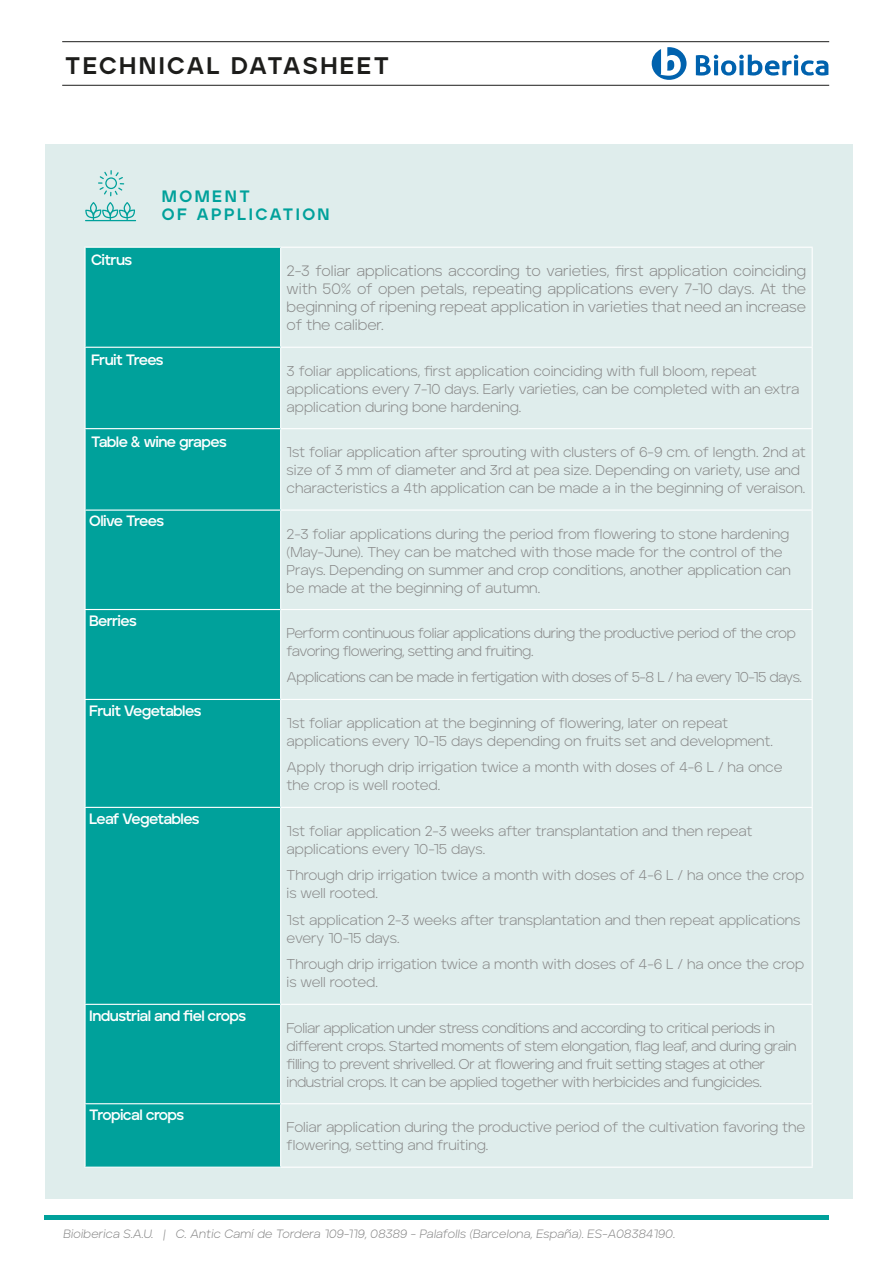
<style>
.page{position:relative;width:893px;height:1263px;background:#fff}
.page>*{position:absolute;margin:0;border:0;box-sizing:border-box;transform-origin:0 0}
.t1{font:800 24px "Aventa";letter-spacing:.1em;color:#1d1d1b}
.t2{font:800 16.5px/18px "Aventa";letter-spacing:.15em;color:#00a19b}
.t3{font:300 15px/18px "Aventa";color:#878787;text-align:justify}
.t4{font:700 15px "Aventa";letter-spacing:-.045em;color:#fff}
.t5{font:300 14.25px/18px "Aventa";letter-spacing:-.01em;color:#878787}
.t6{font:300 14.25px "Aventa";letter-spacing:-.03em;color:#878787}
.t7{font:12px "Aventa Light Itallic";letter-spacing:.01em;color:#878787}
</style>
<div class="page">
<div style="left:45px;top:145px;width:808px;height:1054px;background:#dfedec"></div>
<div style="left:86px;top:248px;width:194px;height:99px;background:#00a19b"></div>
<div style="left:86px;top:348px;width:194px;height:818px;background:#00a19b"></div>
<hr style="left:84px;top:247px;width:197px;height:1px;background:#fff">
<hr style="left:84px;top:248px;width:2px;height:99px;background:#fff">
<hr style="left:280px;top:248px;width:1px;height:99px;background:#fff">
<hr style="left:812px;top:248px;width:1px;height:99px;background:#fff">
<hr style="left:84px;top:347px;width:197px;height:1px;background:#fff">
<hr style="left:84px;top:348px;width:2px;height:80px;background:#fff">
<hr style="left:281px;top:347px;width:532px;height:1px;background:#fff">
<hr style="left:280px;top:348px;width:1px;height:80px;background:#fff">
<hr style="left:812px;top:348px;width:1px;height:80px;background:#fff">
<hr style="left:84px;top:428px;width:197px;height:1px;background:#fff">
<hr style="left:84px;top:429px;width:2px;height:80px;background:#fff">
<hr style="left:281px;top:428px;width:532px;height:1px;background:#fff">
<hr style="left:280px;top:429px;width:1px;height:80px;background:#fff">
<hr style="left:812px;top:429px;width:1px;height:80px;background:#fff">
<hr style="left:84px;top:509px;width:197px;height:2px;background:#fff">
<hr style="left:84px;top:511px;width:2px;height:98px;background:#fff">
<hr style="left:281px;top:509px;width:532px;height:2px;background:#fff">
<hr style="left:280px;top:511px;width:1px;height:98px;background:#fff">
<hr style="left:812px;top:511px;width:1px;height:98px;background:#fff">
<hr style="left:84px;top:609px;width:197px;height:1px;background:#fff">
<hr style="left:84px;top:610px;width:2px;height:89px;background:#fff">
<hr style="left:281px;top:609px;width:532px;height:1px;background:#fff">
<hr style="left:280px;top:610px;width:1px;height:89px;background:#fff">
<hr style="left:812px;top:610px;width:1px;height:89px;background:#fff">
<hr style="left:84px;top:699px;width:197px;height:1px;background:#fff">
<hr style="left:84px;top:700px;width:2px;height:107px;background:#fff">
<hr style="left:281px;top:699px;width:532px;height:1px;background:#fff">
<hr style="left:280px;top:700px;width:1px;height:107px;background:#fff">
<hr style="left:812px;top:700px;width:1px;height:107px;background:#fff">
<hr style="left:84px;top:807px;width:197px;height:1px;background:#fff">
<hr style="left:84px;top:808px;width:2px;height:196px;background:#fff">
<hr style="left:281px;top:807px;width:532px;height:1px;background:#fff">
<hr style="left:280px;top:808px;width:1px;height:196px;background:#fff">
<hr style="left:812px;top:808px;width:1px;height:196px;background:#fff">
<hr style="left:84px;top:1004px;width:197px;height:1px;background:#fff">
<hr style="left:84px;top:1005px;width:2px;height:98px;background:#fff">
<hr style="left:281px;top:1004px;width:532px;height:1px;background:#fff">
<hr style="left:280px;top:1005px;width:1px;height:98px;background:#fff">
<hr style="left:812px;top:1005px;width:1px;height:98px;background:#fff">
<hr style="left:84px;top:1103px;width:197px;height:1px;background:#fff">
<hr style="left:84px;top:1104px;width:2px;height:62px;background:#fff">
<hr style="left:281px;top:1103px;width:532px;height:1px;background:#fff">
<hr style="left:280px;top:1104px;width:1px;height:62px;background:#fff">
<hr style="left:812px;top:1104px;width:1px;height:62px;background:#fff">
<hr style="left:84px;top:1166px;width:197px;height:2px;background:#fff">
<hr style="left:281px;top:1166px;width:532px;height:2px;background:#fff">
<hr style="left:281px;top:247px;width:532px;height:1px;background:#fff">
<svg style="left:696px;top:55px;width:132px;height:21px"></svg>
<svg style="left:652px;top:47px;width:35px;height:33px"></svg>
<hr style="left:62px;top:85px;width:767px;height:1px;background:#1d1d1b">
<hr style="left:62px;top:41px;width:767px;height:1px;background:#1d1d1b">
<hr style="left:45px;top:1215px;width:784px;height:4px;background:#00a19b">
<svg style="left:85px;top:202px;width:51px;height:19px"></svg>
<svg style="left:98px;top:170px;width:26px;height:26px"></svg>
<p class="t1" style="left:65px;top:51px;width:325px">TECHNICAL DATASHEET</p>
<p class="t4" style="left:91px;top:251px;width:43px">Citrus</p>
<p class="t2" style="left:162px;top:187px;width:169px">MOMENT<br>OF APPLICATION</p>
<p class="t3" style="left:287px;top:262px;width:521px">2-3 foliar applications according to varieties, first application coinciding with 50% of open petals, repeating applications every 7-10 days. At the beginning of ripening repeat application in varieties that need an increase of the caliber.</p>
<p class="t4" style="left:91px;top:351px;width:74px">Fruit Trees</p>
<p class="t4" style="left:91px;top:432px;width:137px">Table &amp; wine grapes</p>
<p class="t4" style="left:89px;top:512px;width:76px">Olive Trees</p>
<p class="t4" style="left:89px;top:611px;width:49px">Berries</p>
<p class="t4" style="left:89px;top:701px;width:114px">Fruit Vegetables</p>
<p class="t4" style="left:89px;top:809px;width:112px">Leaf Vegetables</p>
<p class="t4" style="left:89px;top:1006px;width:158px">Industrial and fiel crops</p>
<p class="t4" style="left:89px;top:1105px;width:96px">Tropical crops</p>
<p class="t5" style="left:287px;top:361px;width:514px">3 foliar applications, first application coinciding with full bloom, repeat applications every 7-10 days. Early varieties, can be completed with an extra application during bone hardening.</p>
<p class="t5" style="left:287px;top:443px;width:520px">1st foliar application after sprouting with clusters of 6-9 cm. of length. 2nd at size of 3 mm of diameter and 3rd at pea size. Depending on variety, use and characteristics a 4th application can be made a in the beginning of veraison.</p>
<p class="t5" style="left:287px;top:524px;width:506px">2-3 foliar applications during the period from flowering to stone hardening (May-June). They can be matched with those made for the control of the Prays. Depending on summer and crop conditions, another application can be made at the beginning of autumn.</p>
<p class="t5" style="left:287px;top:624px;width:511px">Perform continuous foliar applications during the productive period of the crop favoring flowering, setting and fruiting.</p>
<p class="t6" style="left:287px;top:668px;width:517px">Applications can be made in fertigation with doses of 5-8 L / ha every 10-15 days.</p>
<p class="t5" style="left:287px;top:713px;width:488px">1st foliar application at the beginning of flowering, later on repeat applications every 10-15 days depending on fruits set and development.</p>
<p class="t5" style="left:287px;top:758px;width:497px">Apply thorugh drip irrigation twice a month with doses of 4-6 L / ha once the crop is well rooted.</p>
<p class="t5" style="left:287px;top:821px;width:467px">1st foliar application 2-3 weeks after transplantation and then repeat applications every 10-15 days.</p>
<p class="t5" style="left:287px;top:866px;width:519px">Through drip irrigation twice a month with doses of 4-6 L / ha once the crop is well rooted.</p>
<p class="t5" style="left:287px;top:910px;width:515px">1st application 2-3 weeks after transplantation and then repeat applications every 10-15 days.</p>
<p class="t5" style="left:287px;top:955px;width:519px">Through drip irrigation twice a month with doses of 4-6 L / ha once the crop is well rooted.</p>
<p class="t5" style="left:287px;top:1018px;width:511px">Foliar application under stress conditions and according to critical periods in different crops. Started moments of stem elongation, flag leaf, and during grain filling to prevent shrivelled. Or at flowering and fruit setting stages at other industrial crops. It can be applied together with herbicides and fungicides.</p>
<p class="t5" style="left:287px;top:1118px;width:520px">Foliar application during the productive period of the cultivation favoring the flowering, setting and fruiting.</p>
<p class="t7" style="left:64px;top:1226px;width:613px">Bioiberica S.A.U. | C. Antic Camí de Tordera 109-119, 08389 - Palafolls (Barcelona, España). ES-A08384190.</p>
</div>
